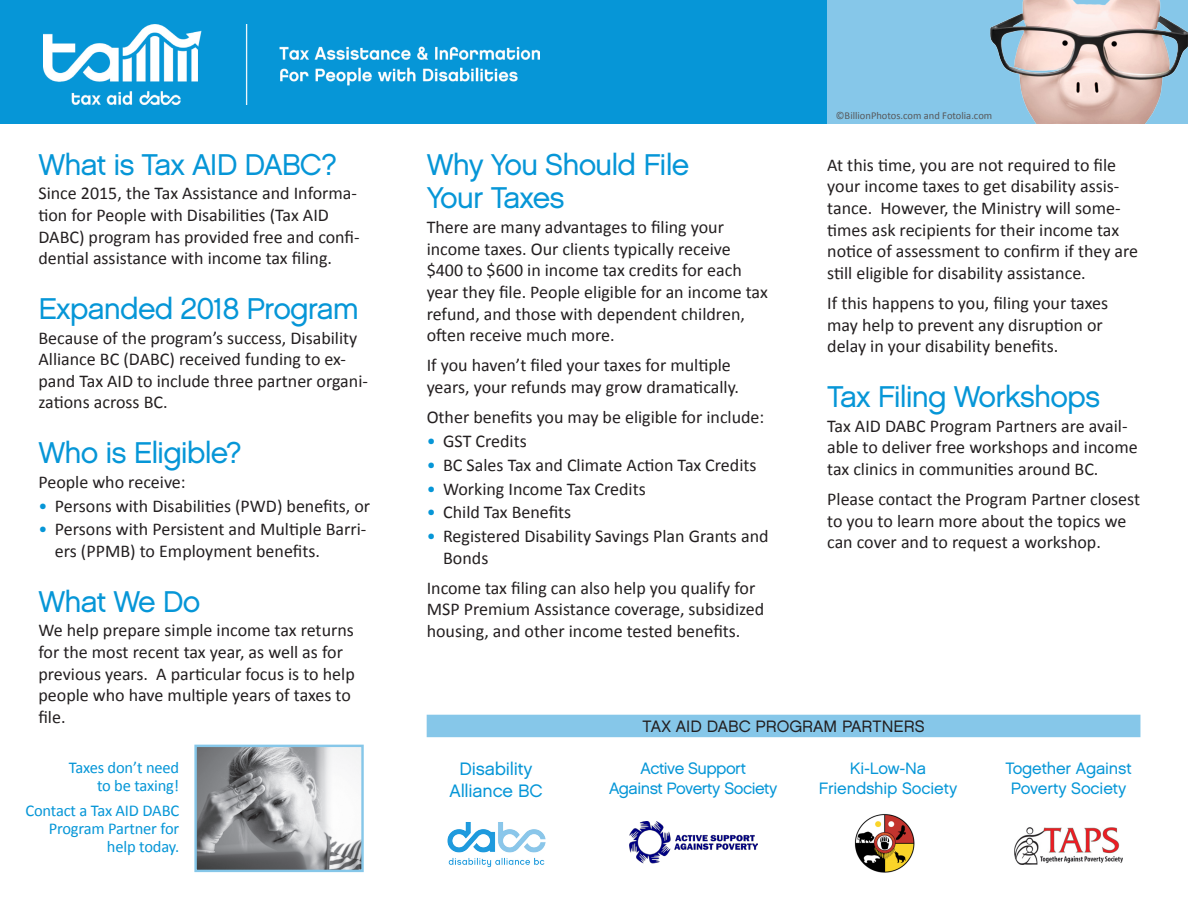
<style>
.page{position:relative;width:1188px;height:918px;background:#fff}
.page>*{position:absolute;margin:0;border:0;box-sizing:border-box;transform-origin:0 0}
.Heading_1{font:30px/33px "Chalet London Nineteen Sixty";letter-spacing:-.03em;color:#0696d7}
.Body_text{font:18px/21.6px "Calibri";color:#231f20}
.body_03{font:18px/21.6px "Calibri";color:#231f20}
.heading_3{font:18px/21.6px "Chalet London Nineteen Sixty";letter-spacing:-.01em;color:#0696d7;text-align:center}
.quotes{font:16.5px/18px "Calibri";letter-spacing:-.01em;color:#0696d7;text-align:right}
.partners_logo_text{font:16.5px/19.8px "Chalet London Nineteen Sixty";letter-spacing:-.01em;color:#0696d7;text-align:center}
.partners_logo_text-2{font:16.5px/19.8px "Chalet London Nineteen Sixty";letter-spacing:-.03em;color:#0696d7;text-align:center}
.bullet{font:16.5px "Chalet London Nineteen Sixty";color:#231f20}
.t1{font:10.5px "Calibri";color:#57585a}
.s1{color:#0696d7}
</style>
<div class="page">
<img style="left:854px;top:814px;width:61px;height:59px">
<div style="left:0;top:0;width:1188px;height:124px;background:#0696d7"></div>
<img style="left:43px;top:25px;width:496px;height:80px">
<img style="left:197px;top:748px;width:164px;height:121px">
<div style="left:194px;top:745px;width:170px;height:127px;border:2px solid #86c7e9"></div>
<div style="left:827px;top:0;width:361px;height:124px;background:#86c7e9"></div>
<img style="left:990px;top:0;width:198px;height:124px">
<div style="left:427px;top:715px;width:713px;height:22px;background:#86c7e9"></div>
<img style="left:447px;top:822px;width:99px;height:46px">
<img style="left:629px;top:822px;width:128px;height:42px">
<img style="left:1015px;top:828px;width:108px;height:36px">
<p class="Heading_1" style="left:38px;top:147px;width:300px">What is Tax AID DABC?</p>
<p class="Body_text" style="left:38px;top:183px;width:323px">Since 2015, the Tax Assistance and Informa&shy;tion for People with Disabilities (Tax AID DABC) program has provided free and confi&shy;dential assistance with income tax filing.</p>
<p class="Heading_1" style="left:38px;top:292px;width:322px">Expanded 2018 Program</p>
<p class="body_03" style="left:38px;top:327px;width:331px">Because of the program’s success, Disability Alliance BC (DABC) received funding to ex&shy;pand Tax AID to include three partner organi&shy;zations across BC.</p>
<p class="Heading_1" style="left:38px;top:436px;width:205px">Who is Eligible?</p>
<p class="body_03" style="left:38px;top:471px;width:149px">People who receive:</p>
<p class="Body_text" style="left:38px;top:495px;width:333px"><span class="s1">•</span> Persons with Disabilities (PWD) benefits, or</p>
<p class="Body_text" style="left:55px;top:519px;width:313px;text-indent:-16px"><span class="s1">•</span> Persons with Persistent and Multiple Barri&shy;ers (PPMB) to Employment benefits.</p>
<p class="Heading_1" style="left:38px;top:585px;width:163px">What We Do</p>
<p class="body_03" style="left:38px;top:620px;width:318px">We help prepare simple income tax returns for the most recent tax year, as well as for previous years. A particular focus is to help people who have multiple years of taxes to file.</p>
<p class="quotes" style="left:69px;top:758px;width:112px">Taxes don’t need to be taxing!</p>
<p class="quotes" style="left:25px;top:801px;width:155px">Contact a Tax AID DABC<br>Program Partner for help today.</p>
<p class="Heading_1" style="left:427px;top:148px;width:264px">Why You Should File<br>Your Taxes</p>
<p class="body_03" style="left:427px;top:216px;width:343px">There are many advantages to filing your income taxes. Our clients typically receive $400 to $600 in income tax credits for each year they file. People eligible for an income tax refund, and those with dependent children, often receive much more.</p>
<p class="Body_text" style="left:427px;top:355px;width:314px">If you haven’t filed your taxes for multiple years, your refunds may grow dramatically.</p>
<p class="Body_text" style="left:427px;top:407px;width:339px">Other benefits you may be eligible for include:</p>
<p class="Body_text" style="left:427px;top:430px;width:102px"><span class="s1">•</span> GST Credits</p>
<p class="Body_text" style="left:427px;top:454px;width:331px"><span class="s1">•</span> BC Sales Tax and Climate Action Tax Credits</p>
<p class="Body_text" style="left:427px;top:478px;width:221px"><span class="s1">•</span> Working Income Tax Credits</p>
<p class="Body_text" style="left:427px;top:502px;width:146px"><span class="s1">•</span> Child Tax Benefits</p>
<p class="Body_text" style="left:443px;top:525px;width:327px;text-indent:-16px"><span class="s1">•</span> Registered Disability Savings Plan Grants and<br>Bonds</p>
<p class="Body_text" style="left:427px;top:577px;width:339px">Income tax filing can also help you qualify for<br>MSP Premium Assistance coverage, subsidized housing, and other income tested benefits.</p>
<p class="t1" style="left:836px;top:108px;width:158px">©BillionPhotos.com and Fotolia.com</p>
<p class="Body_text" style="left:827px;top:154px;width:312px">At this time, you are not required to file your income taxes to get disability assis&shy;tance. However, the Ministry will some&shy;times ask recipients for their income tax notice of assessment to confirm if they are still eligible for disability assistance.</p>
<p class="Body_text" style="left:827px;top:292px;width:282px">If this happens to you, filing your taxes may help to prevent any disruption or delay in your disability benefits.</p>
<p class="Heading_1" style="left:827px;top:380px;width:274px">Tax Filing Workshops</p>
<p class="body_03" style="left:827px;top:415px;width:312px">Tax AID DABC Program Partners are avail&shy;able to deliver free workshops and income tax clinics in communities around BC.</p>
<p class="Body_text" style="left:827px;top:488px;width:314px">Please contact the Program Partner closest to you to learn more about the topics we can cover and to request a workshop.</p>
<p class="heading_3" style="left:450px;top:758px;width:94px">Disability<br>Alliance BC</p>
<p class="bullet" style="left:643px;top:716px;width:283px">TAX AID DABC PROGRAM PARTNERS</p>
<p class="partners_logo_text-2" style="left:609px;top:758px;width:170px">Active Support<br>Against Poverty Society</p>
<p class="partners_logo_text" style="left:819px;top:758px;width:140px">Ki-Low-Na<br>Friendship Society</p>
<p class="partners_logo_text" style="left:1006px;top:758px;width:127px">Together Against<br>Poverty Society</p>
</div>
